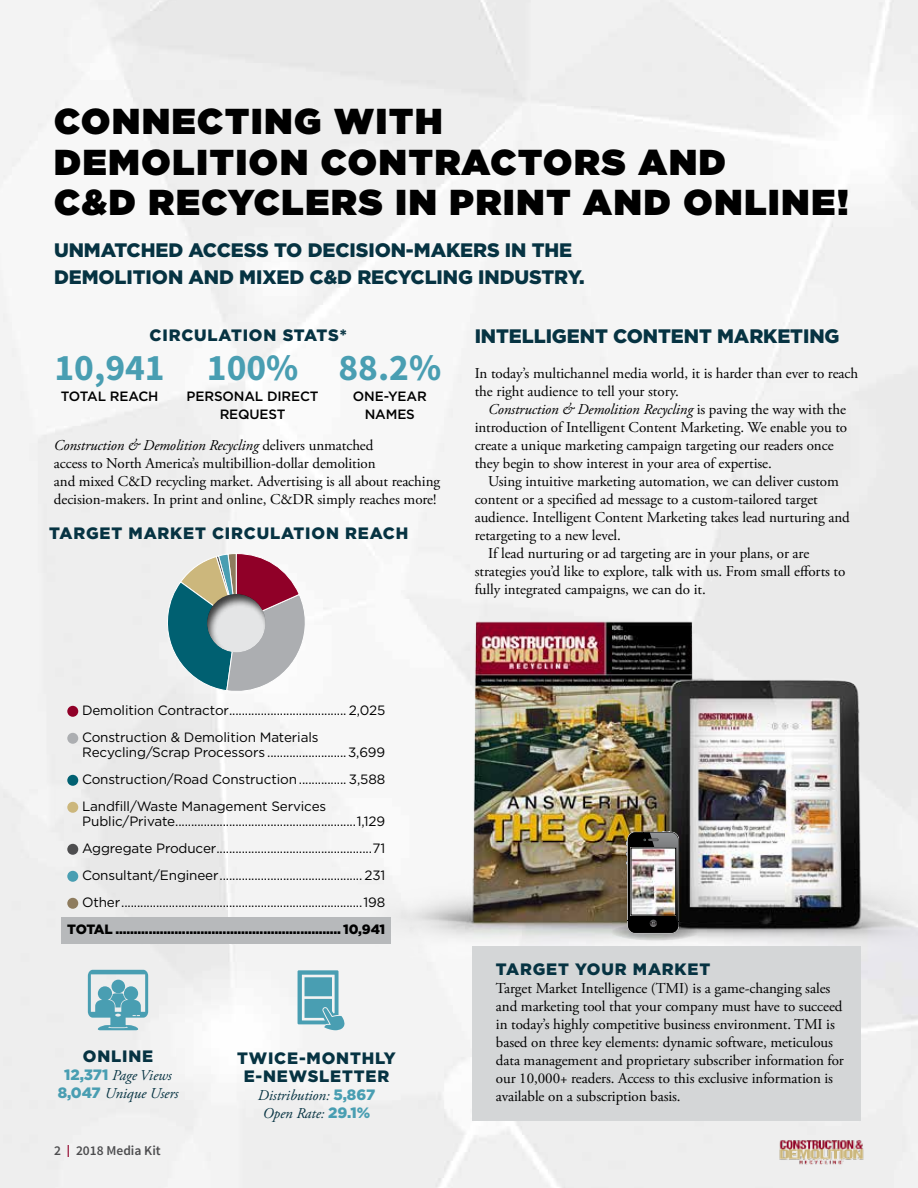
<style>
.page{position:relative;width:918px;height:1188px;background:#fff}
.page>*{position:absolute;margin:0;border:0;box-sizing:border-box;transform-origin:0 0}
.t1{font:700 37.5px "Source Sans Pro";color:#499eb2}
.t2{font:900 36px/40.5px "Gotham";letter-spacing:.05em;color:#000}
.t3{font:900 19.5px/27px "Gotham";letter-spacing:-.005em;color:#063342}
.t4{font:900 16.5px/18px "Gotham";letter-spacing:.05em;color:#063342;text-align:center}
.t5{font:15px/18px "Adobe Garamond Pro";letter-spacing:-.005em;color:#000}
.t6{font:italic 15px/18px "Adobe Garamond Pro";letter-spacing:-.005em;color:#063342;text-align:center}
.t7{font:13.5px/27px "Gotham";letter-spacing:-.01em;color:#000;text-align:justify}
.t8{font:900 13.5px "Gotham";letter-spacing:-.03em;color:#000}
.t9{font:500 13.5px/18px "Gotham";letter-spacing:-.01em;color:#000;text-align:center}
.t10{font:600 13.5px "Source Sans Pro";color:#4d4d4f}
.t11{font:500 13.5px "Gotham";letter-spacing:-.03em;color:#000}
.s1{font-style:italic}
.s2{font-family:"Gotham";font-weight:900;font-style:normal;color:#499eb2}
.s3{font-weight:700;font-size:12px;color:#900028}
</style>
<div class="page">
<img style="left:0;top:0;width:918px;height:1188px">
<img style="left:779px;top:1139px;width:85px;height:26px">
<img style="left:371px;top:594px;width:547px;height:364px">
<svg style="left:611px;top:923px;width:88px;height:18px"></svg>
<svg style="left:627px;top:831px;width:53px;height:102px"></svg>
<img style="left:633px;top:850px;width:41px;height:63px">
<div style="left:631px;top:848px;width:45px;height:67px;border:1px solid #000"></div>
<div style="left:473px;top:946px;width:388px;height:174px;background:#d4d6d7"></div>
<svg style="left:88px;top:970px;width:60px;height:60px"></svg>
<svg style="left:298px;top:970px;width:47px;height:60px"></svg>
<svg style="left:163px;top:553px;width:152px;height:140px"></svg>
<div style="left:206px;top:591px;width:62px;height:62px;background:#000;opacity:.75"></div>
<div style="left:61px;top:917px;width:330px;height:27px;background:#b7b9bb"></div>
<div style="left:67px;top:706px;width:11px;height:11px;background:#900028;border-radius:50%"></div>
<div style="left:67px;top:733px;width:11px;height:11px;background:#acaeb1;border-radius:50%"></div>
<div style="left:67px;top:775px;width:11px;height:11px;background:#006071;border-radius:50%"></div>
<div style="left:67px;top:802px;width:11px;height:11px;background:#ccb77c;border-radius:50%"></div>
<div style="left:67px;top:844px;width:11px;height:11px;background:#4d4d4f;border-radius:50%"></div>
<div style="left:67px;top:871px;width:11px;height:11px;background:#499eb2;border-radius:50%"></div>
<div style="left:67px;top:898px;width:11px;height:11px;background:#8e7c5e;border-radius:50%"></div>
<h2 class="t2" style="left:54px;top:100px;width:796px">CONNECTING WITH<br>DEMOLITION CONTRACTORS AND<br>C&amp;D RECYCLERS IN PRINT AND ONLINE!</h2>
<h3 class="t3" style="left:54px;top:236px;width:532px">UNMATCHED ACCESS TO DECISION-MAKERS IN THE<br>DEMOLITION AND MIXED C&amp;D RECYCLING INDUSTRY.</h3>
<p class="t4" style="left:150px;top:326px;width:199px">CIRCULATION STATS*</p>
<h1 class="t1" style="left:55px;top:343px;width:112px">10,941</h1>
<p class="t11" style="left:61px;top:388px;width:99px">TOTAL REACH</p>
<h1 class="t1" style="left:207px;top:344px;width:93px">100%</h1>
<p class="t9" style="left:187px;top:387px;width:134px">PERSONAL DIRECT<br>REQUEST</p>
<h1 class="t1" style="left:338px;top:344px;width:104px">88.2%</h1>
<p class="t9" style="left:353px;top:387px;width:75px">ONE-YEAR<br>NAMES</p>
<p class="t5" style="left:54px;top:437px;width:388px"><span class="s1">Construction &amp; Demolition Recycling</span> delivers unmatched<br>access to North America’s multibillion-dollar demolition<br>and mixed C&amp;D recycling market. Advertising is all about reaching decision-makers. In print and online, C&amp;DR simply reaches more!</p>
<p class="t4" style="left:49px;top:524px;width:361px">TARGET MARKET CIRCULATION REACH</p>
<h3 class="t3" style="left:475px;top:322px;width:366px">INTELLIGENT CONTENT MARKETING</h3>
<p class="t5" style="left:475px;top:365px;width:385px">In today’s multichannel media world, it is harder than ever to reach the right audience to tell your story.</p>
<p class="t5" style="left:475px;top:401px;width:374px;text-indent:14px"><span class="s1">Construction &amp; Demolition Recycling</span> is paving the way with the introduction of Intelligent Content Marketing. We enable you to create a unique marketing campaign targeting our readers once they begin to show interest in your area of expertise.</p>
<p class="t5" style="left:488px;top:473px;width:352px">Using intuitive marketing automation, we can deliver custom</p>
<p class="t5" style="left:475px;top:491px;width:345px">content or a specified ad message to a custom-tailored target</p>
<p class="t5" style="left:475px;top:509px;width:377px">audience. Intelligent Content Marketing takes lead nurturing and</p>
<p class="t5" style="left:475px;top:527px;width:148px">retargeting to a new level.</p>
<p class="t5" style="left:488px;top:545px;width:323px">If lead nurturing or ad targeting are in your plans, or are</p>
<p class="t5" style="left:475px;top:563px;width:372px">strategies you’d like to explore, talk with us. From small efforts to</p>
<p class="t5" style="left:475px;top:581px;width:233px">fully integrated campaigns, we can do it.</p>
<p class="t7" style="left:82px;top:697px;width:305px">Demolition Contractor..................................... 2,025<br>Construction &amp; Demolition Materials</p>
<p class="t7" style="left:82px;top:739px;width:305px">Recycling/Scrap Processors .........................3,699<br>Construction/Road Construction............... 3,588<br>Landfill/Waste Management Services</p>
<p class="t7" style="left:82px;top:808px;width:305px">Public/Private.........................................................1,129<br>Aggregate Producer.................................................71<br>Consultant/Engineer.............................................231<br>Other............................................................................198</p>
<p class="t8" style="left:67px;top:922px;width:320px">TOTAL ............................................................. 10,941</p>
<p class="t4" style="left:83px;top:1047px;width:72px">ONLINE</p>
<p class="t6" style="left:58px;top:1067px;width:122px"><span class="s2">12,371</span> Page Views<br><span class="s2">8,047</span> Unique Users</p>
<p class="t10" style="left:54px;top:1142px;width:108px">2 <span class="s3">|</span> 2018 Media Kit</p>
<p class="t4" style="left:237px;top:1048px;width:160px">TWICE-MONTHLY<br>E-NEWSLETTER</p>
<p class="t6" style="left:258px;top:1086px;width:119px">Distribution: <span class="s2">5,867<br></span>Open Rate: <span class="s2">29.1%</span></p>
<p class="t4" style="left:496px;top:960px;width:216px">TARGET YOUR MARKET</p>
<p class="t5" style="left:496px;top:980px;width:350px">Target Market Intelligence (TMI) is a game-changing sales and marketing tool that your company must have to succeed in today’s highly competitive business environment. TMI is based on three key elements: dynamic software, meticulous data management and proprietary subscriber information for our 10,000+ readers. Access to this exclusive information is available on a subscription basis.</p>
</div>
